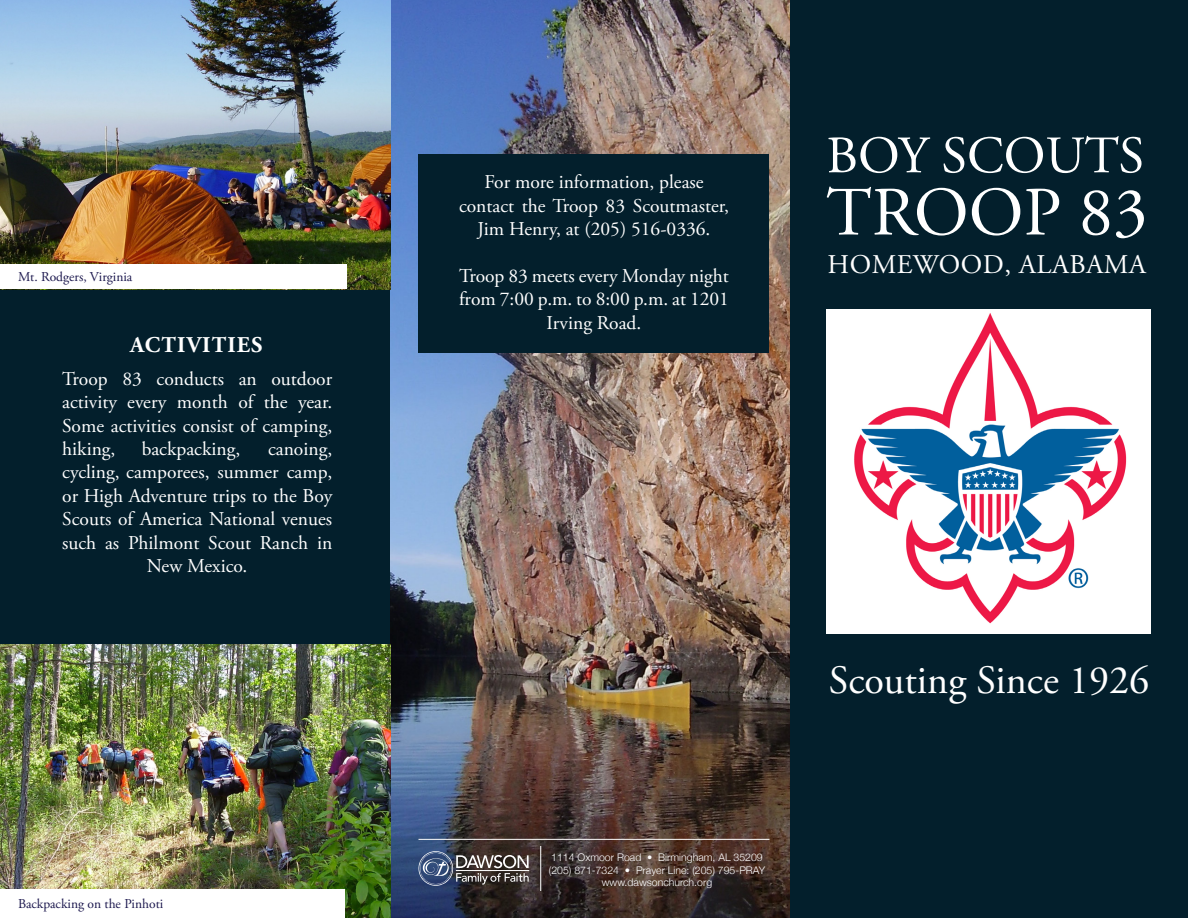
<style>
.page{position:relative;width:1188px;height:918px;background:#fff}
.page>*{position:absolute;margin:0;border:0;box-sizing:border-box;transform-origin:0 0}
.t1{font:69px "Adobe Garamond Pro";color:#fff}
.t2{font:52.5px "Adobe Garamond Pro";color:#fff}
.t3{font:40.2px "Adobe Garamond Pro";color:#fff}
.t4{font:27px "Adobe Garamond Pro";letter-spacing:.02em;color:#fff}
.t5{font:700 22.5px "Adobe Garamond Pro";letter-spacing:.05em;color:#fff}
.t6{font:19.5px/23.4px "Adobe Garamond Pro";color:#fff;text-align:center}
.t7{font:13.5px "Adobe Garamond Pro";color:#1c184e}
.t8{font:300 10.5px "Helvetica Neue";color:#fff}
</style>
<div class="page">
<div style="left:0;top:0;width:406px;height:918px;background:#031f2c"></div>
<div style="left:789px;top:0;width:399px;height:918px;background:#031f2c"></div>
<img style="left:826px;top:310px;width:324px;height:324px">
<img style="left:391px;top:0;width:398px;height:918px">
<img style="left:0;top:0;width:391px;height:290px">
<img style="left:0;top:645px;width:391px;height:273px">
<hr style="left:540px;top:846px;width:1px;height:45px;background:#fff">
<hr style="left:418px;top:839px;width:352px;height:1px;background:#fff">
<div style="left:418px;top:154px;width:352px;height:198px;background:#031f2c"></div>
<div style="left:0;top:265px;width:346px;height:24px;background:#fff"></div>
<div style="left:0;top:889px;width:345px;height:29px;background:#fff"></div>
<svg style="left:418px;top:851px;width:111px;height:35px;background:#5b5c67"></svg>
<hr style="left:456px;top:870px;width:73px;height:1px;background:#fff">
<p class="t7" style="left:18px;top:269px;width:116px">Mt. Rodgers, Virginia</p>
<p class="t5" style="left:130px;top:332px;width:134px">ACTIVITIES</p>
<p class="t6" style="left:62px;top:368px;width:272px;text-align:justify">Troop 83 conducts an outdoor activity every month of the year.<br>Some activities consist of camping, hiking,</p>
<p class="t6" style="left:142px;top:438px;width:100px">backpacking,</p>
<p class="t6" style="left:268px;top:438px;width:66px">canoing,</p>
<p class="t6" style="left:62px;top:461px;width:272px">cycling, camporees, summer camp,</p>
<p class="t6" style="left:62px;top:485px;width:271px">or High Adventure trips to the Boy</p>
<p class="t6" style="left:62px;top:508px;width:271px">Scouts of America National venues</p>
<p class="t6" style="left:62px;top:531px;width:272px">such as Philmont Scout Ranch in</p>
<p class="t6" style="left:147px;top:555px;width:102px">New Mexico.</p>
<p class="t7" style="left:18px;top:896px;width:147px">Backpacking on the Pinhoti</p>
<p class="t6" style="left:484px;top:171px;width:221px">For more information, please</p>
<p class="t6" style="left:459px;top:195px;width:271px">contact the Troop 83 Scoutmaster,<br>Jim Henry, at (205) 516-0336.</p>
<p class="t6" style="left:459px;top:265px;width:272px">Troop 83 meets every Monday night from 7:00 p.m. to 8:00 p.m. at 1201<br>Irving Road.</p>
<p class="t2" style="left:826px;top:124px;width:319px">BOY SCOUTS</p>
<p class="t1" style="left:826px;top:171px;width:323px">TROOP 83</p>
<p class="t4" style="left:827px;top:248px;width:320px">HOMEWOOD, ALABAMA</p>
<p class="t8" style="left:551px;top:849px;width:213px">1114 Oxmoor Road • Birmingham, AL 35209</p>
<p class="t8" style="left:549px;top:861px;width:218px">(205) 871-7324 • Prayer Line: (205) 795-PRAY</p>
<p class="t8" style="left:602px;top:874px;width:112px">www.dawsonchurch.org</p>
<p class="t3" style="left:829px;top:656px;width:322px">Scouting Since 1926</p>
</div>
